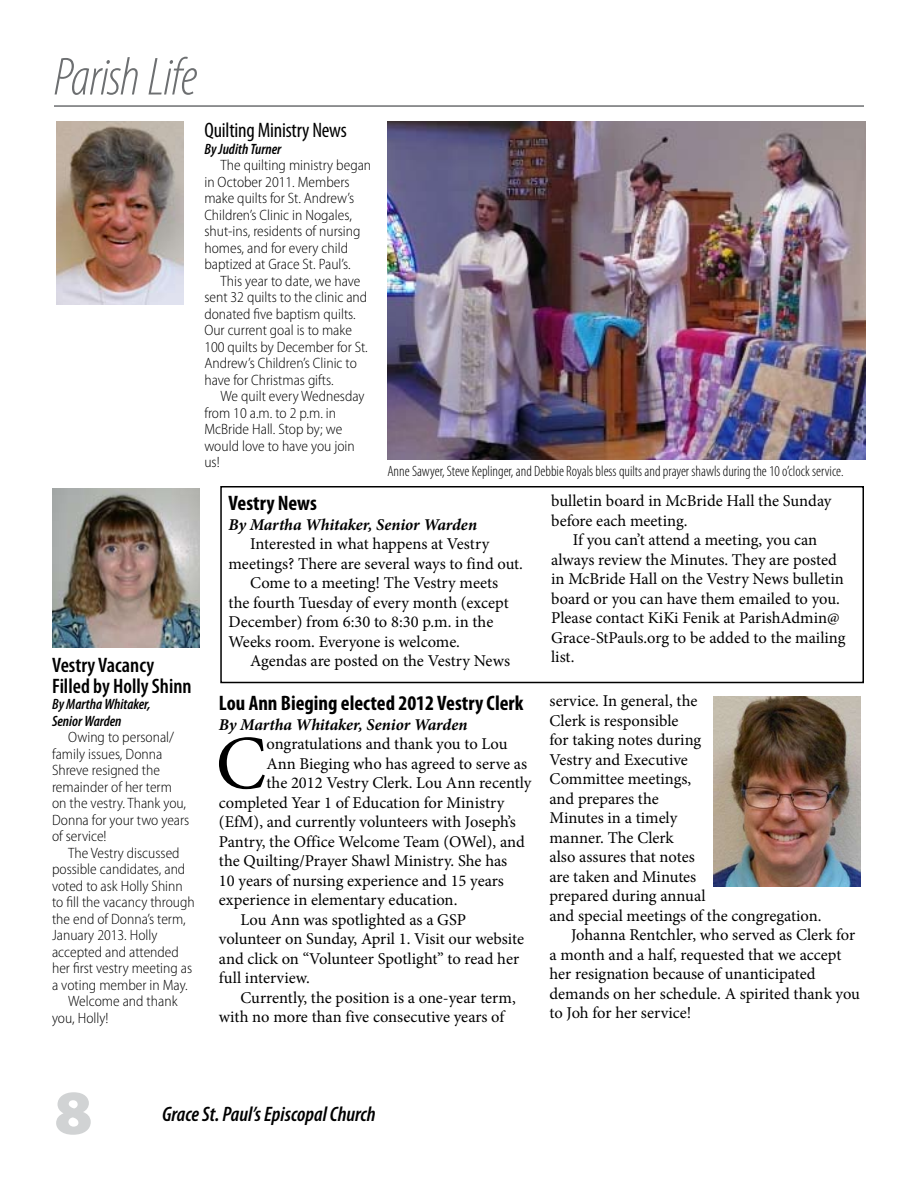
<style>
.page{position:relative;width:918px;height:1188px;background:#fff}
.page>*{position:absolute;margin:0;border:0;box-sizing:border-box;transform-origin:0 0}
.t1{font:76.5px "Minion Pro";color:#000}
.t2{font:900 semi-expanded 63px "Myriad Pro";color:#d1d3d4}
.t3{font:italic 300 condensed 54px "Myriad Pro";letter-spacing:-.02em;color:#6d6f71}
.t4{font:700 condensed 21px "Myriad Pro";color:#000}
.t5{font:600 condensed 21px/21px "Myriad Pro";color:#000}
.t6{font:italic 600 condensed 21px "Myriad Pro";color:#000}
.t7{font:condensed 21px "Myriad Pro";letter-spacing:-.01em;color:#000}
.t8{font:16.5px/19.5px "Minion Pro";color:#000}
.t9{font:italic 700 16.5px "Minion Pro";letter-spacing:-.005em;color:#000}
.t10{font:300 semi-condensed 15px/16.5px "Myriad Pro";color:#000}
.t11{font:300 condensed 15px "Myriad Pro";color:#000}
.t12{font:italic 600 condensed 15px/16.5px "Myriad Pro";color:#000}
</style>
<div class="page">
<hr style="left:54px;top:105px;width:810px;height:2px;background:#6d6f71">
<div style="left:220px;top:486px;width:644px;height:197px;border:2px solid #000"></div>
<img style="left:713px;top:696px;width:148px;height:191px">
<img style="left:387px;top:122px;width:478px;height:337px">
<img style="left:56px;top:122px;width:127px;height:182px">
<img style="left:52px;top:488px;width:148px;height:160px">
<h3 class="t3" style="left:54px;top:48px;width:145px">Parish Life</h3>
<p class="t7" style="left:204px;top:118px;width:144px">Quilting Ministry News</p>
<p class="t12" style="left:204px;top:141px;width:79px">By Judith Turner</p>
<p class="t10" style="left:204px;top:157px;width:168px;text-indent:16px">The quilting ministry began in October 2011. Members make quilts for St. Andrew’s<br>Children’s Clinic in Nogales, shut-ins, residents of nursing homes, and for every child baptized at Grace St. Paul’s.</p>
<p class="t10" style="left:204px;top:273px;width:165px;text-indent:16px">This year to date, we have sent 32 quilts to the clinic and donated five baptism quilts.<br>Our current goal is to make<br>100 quilts by December for St.<br>Andrew’s Children’s Clinic to have for Christmas gifts.</p>
<p class="t10" style="left:204px;top:388px;width:162px;text-indent:16px">We quilt every Wednesday from 10 a.m. to 2 p.m. in<br>McBride Hall. Stop by; we would love to have you join us!</p>
<p class="t11" style="left:387px;top:463px;width:458px">Anne Sawyer, Steve Keplinger, and Debbie Royals bless quilts and prayer shawls during the 10 o’clock service.</p>
<p class="t5" style="left:52px;top:655px;width:141px">Vestry Vacancy<br>Filled by Holly Shinn</p>
<p class="t12" style="left:52px;top:696px;width:100px">By Martha Whitaker,<br>Senior Warden</p>
<p class="t10" style="left:52px;top:729px;width:139px;text-indent:16px">Owing to personal/ family issues, Donna<br>Shreve resigned the remainder of her term on the vestry. Thank you,<br>Donna for your two years of service!</p>
<p class="t10" style="left:68px;top:845px;width:113px">The Vestry discussed</p>
<p class="t10" style="left:52px;top:861px;width:135px">possible candidates, and</p>
<p class="t10" style="left:52px;top:878px;width:132px">voted to ask Holly Shinn</p>
<p class="t10" style="left:52px;top:894px;width:144px">to fill the vacancy through</p>
<p class="t10" style="left:52px;top:911px;width:135px">the end of Donna’s term,</p>
<p class="t10" style="left:52px;top:927px;width:107px">January 2013. Holly</p>
<p class="t10" style="left:52px;top:944px;width:128px">accepted and attended</p>
<p class="t10" style="left:52px;top:960px;width:142px">her first vestry meeting as</p>
<p class="t10" style="left:52px;top:977px;width:137px">a voting member in May.</p>
<p class="t10" style="left:68px;top:993px;width:111px">Welcome and thank</p>
<p class="t10" style="left:52px;top:1010px;width:58px">you, Holly!</p>
<p class="t4" style="left:229px;top:490px;width:90px">Vestry News</p>
<p class="t9" style="left:229px;top:512px;width:250px">By Martha Whitaker, Senior Warden</p>
<p class="t8" style="left:250px;top:534px;width:241px">Interested in what happens at Vestry</p>
<p class="t8" style="left:229px;top:554px;width:296px">meetings? There are several ways to find out.</p>
<p class="t8" style="left:250px;top:573px;width:250px">Come to a meeting! The Vestry meets</p>
<p class="t8" style="left:229px;top:593px;width:282px">the fourth Tuesday of every month (except</p>
<p class="t8" style="left:229px;top:612px;width:266px">December) from 6:30 to 8:30 p.m. in the</p>
<p class="t8" style="left:229px;top:632px;width:233px">Weeks room. Everyone is welcome.</p>
<p class="t8" style="left:250px;top:651px;width:261px">Agendas are posted on the Vestry News</p>
<p class="t4" style="left:219px;top:690px;width:306px">Lou Ann Bieging elected 2012 Vestry Clerk</p>
<p class="t9" style="left:219px;top:713px;width:250px">By Martha Whitaker, Senior Warden</p>
<h1 class="t1" style="left:216px;top:712px;width:52px">C</h1>
<p class="t8" style="left:266px;top:734px;width:243px">ongratulations and thank you to Lou</p>
<p class="t8" style="left:266px;top:754px;width:262px">Ann Bieging who has agreed to serve as</p>
<p class="t8" style="left:266px;top:773px;width:267px">the 2012 Vestry Clerk. Lou Ann recently</p>
<p class="t8" style="left:219px;top:793px;width:287px">completed Year 1 of Education for Ministry</p>
<p class="t8" style="left:219px;top:812px;width:298px">(EfM), and currently volunteers with Joseph’s</p>
<p class="t8" style="left:219px;top:832px;width:307px">Pantry, the Office Welcome Team (OWel), and</p>
<p class="t8" style="left:219px;top:851px;width:290px">the Quilting/Prayer Shawl Ministry. She has</p>
<p class="t8" style="left:219px;top:871px;width:287px">10 years of nursing experience and 15 years</p>
<p class="t8" style="left:219px;top:890px;width:240px">experience in elementary education.</p>
<p class="t8" style="left:241px;top:910px;width:227px">Lou Ann was spotlighted as a GSP</p>
<p class="t8" style="left:219px;top:929px;width:307px">volunteer on Sunday, April 1. Visit our website</p>
<p class="t8" style="left:219px;top:949px;width:302px">and click on “Volunteer Spotlight” to read her</p>
<p class="t8" style="left:219px;top:968px;width:92px">full interview.</p>
<p class="t8" style="left:241px;top:988px;width:277px">Currently, the position is a one-year term,</p>
<p class="t8" style="left:219px;top:1007px;width:287px">with no more than five consecutive years of</p>
<p class="t8" style="left:551px;top:491px;width:282px">bulletin board in McBride Hall the Sunday before each meeting.</p>
<p class="t8" style="left:551px;top:530px;width:296px;text-indent:22px">If you can’t attend a meeting, you can always review the Minutes. They are posted in McBride Hall on the Vestry News bulletin board or you can have them emailed to you.<br>Please contact KiKi Fenik at ParishAdmin@ Grace-StPauls.org to be added to the mailing list.</p>
<p class="t8" style="left:550px;top:691px;width:149px">service. In general, the</p>
<p class="t8" style="left:550px;top:711px;width:131px">Clerk is responsible</p>
<p class="t8" style="left:550px;top:730px;width:153px">for taking notes during</p>
<p class="t8" style="left:550px;top:750px;width:140px">Vestry and Executive</p>
<p class="t8" style="left:550px;top:769px;width:143px">Committee meetings,</p>
<p class="t8" style="left:550px;top:789px;width:111px">and prepares the</p>
<p class="t8" style="left:550px;top:808px;width:129px">Minutes in a timely</p>
<p class="t8" style="left:550px;top:828px;width:126px">manner. The Clerk</p>
<p class="t8" style="left:550px;top:847px;width:147px">also assures that notes</p>
<p class="t8" style="left:550px;top:867px;width:148px">are taken and Minutes</p>
<p class="t8" style="left:550px;top:886px;width:158px">prepared during annual</p>
<p class="t8" style="left:550px;top:906px;width:274px">and special meetings of the congregation.</p>
<p class="t8" style="left:571px;top:925px;width:286px">Johanna Rentchler, who served as Clerk for</p>
<p class="t8" style="left:550px;top:945px;width:293px">a month and a half, requested that we accept</p>
<p class="t8" style="left:550px;top:964px;width:268px">her resignation because of unanticipated</p>
<p class="t8" style="left:550px;top:984px;width:312px">demands on her schedule. A spirited thank you</p>
<p class="t8" style="left:550px;top:1003px;width:143px">to Joh for her service!</p>
<h2 class="t2" style="left:54px;top:1077px;width:40px">8</h2>
<p class="t6" style="left:162px;top:1102px;width:215px">Grace St. Paul’s Episcopal Church</p>
</div>
